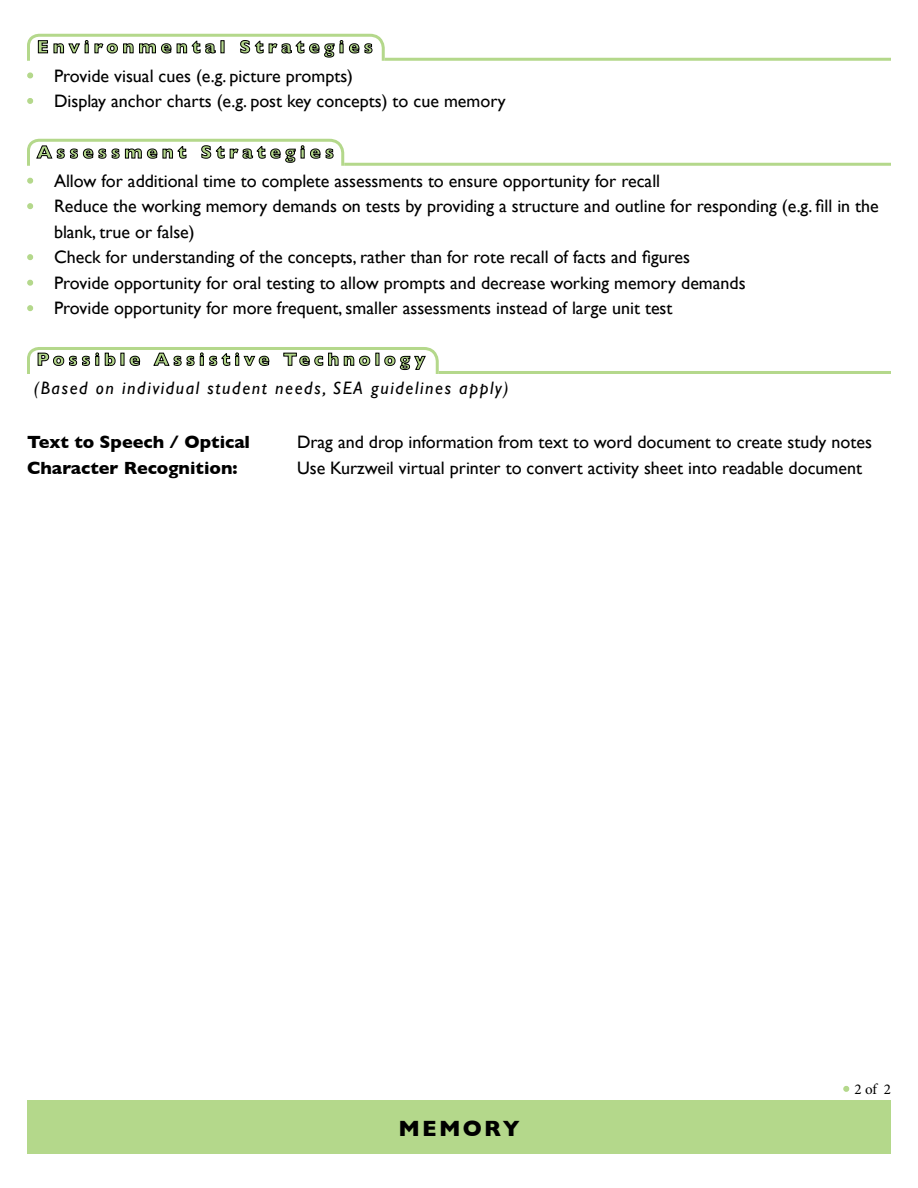
<style>
.page{position:relative;width:918px;height:1188px;background:#fff}
.page>*{position:absolute;margin:0;border:0;box-sizing:border-box;transform-origin:0 0}
.t1{font:700 22.5px "Gill Sans";letter-spacing:.1em;color:#000}
.BODY_TEXT{font:18px/25.5px "Gill Sans";color:#000}
.t2{font:700 18px "Gill Sans";letter-spacing:.25em;color:#b4d88b}
.t3{font:italic 18px "Gill Sans";letter-spacing:.09em;color:#000}
.BODY_TEXT-2{font:700 18px "Gill Sans";color:#000}
.t4{font:15px "Minion Pro";color:#000}
.s1{color:#b4d88b}
.s2{font-family:"Gill Sans";font-size:18px;color:#b4d88b}
</style>
<div class="page">
<div style="left:27px;top:1100px;width:864px;height:54px;background:#b4d88b"></div>
<svg style="left:27px;top:72px;width:7px;height:7px"></svg>
<svg style="left:27px;top:98px;width:7px;height:6px"></svg>
<svg style="left:27px;top:177px;width:7px;height:7px"></svg>
<svg style="left:27px;top:203px;width:7px;height:7px"></svg>
<svg style="left:27px;top:254px;width:7px;height:7px"></svg>
<svg style="left:27px;top:279px;width:7px;height:7px"></svg>
<svg style="left:27px;top:305px;width:7px;height:7px"></svg>
<svg style="left:27px;top:347px;width:412px;height:27px"></svg>
<hr style="left:439px;top:371px;width:452px;height:3px;background:#b4d88b">
<svg style="left:27px;top:33px;width:359px;height:28px"></svg>
<hr style="left:385px;top:58px;width:506px;height:3px;background:#b4d88b">
<svg style="left:27px;top:138px;width:319px;height:28px"></svg>
<hr style="left:344px;top:163px;width:547px;height:3px;background:#b4d88b">
<svg style="left:843px;top:1085px;width:7px;height:7px"></svg>
<p class="t2" style="left:37px;top:32px;width:337px">Environmental Strategies</p>
<p class="BODY_TEXT" style="left:27px;top:63px;width:328px"><span class="s1">•</span> Provide visual cues (e.g. picture prompts)</p>
<p class="BODY_TEXT" style="left:27px;top:88px;width:480px"><span class="s1">•</span> Display anchor charts (e.g. post key concepts) to cue memory</p>
<p class="t2" style="left:37px;top:138px;width:298px">Assessment Strategies</p>
<p class="BODY_TEXT" style="left:27px;top:168px;width:635px"><span class="s1">•</span> Allow for additional time to complete assessments to ensure opportunity for recall</p>
<p class="BODY_TEXT" style="left:54px;top:193px;width:826px;text-indent:-27px"><span class="s1">•</span> Reduce the working memory demands on tests by providing a structure and outline for responding (e.g. fill in the blank, true or false)</p>
<p class="BODY_TEXT" style="left:27px;top:244px;width:664px"><span class="s1">•</span> Check for understanding of the concepts, rather than for rote recall of facts and figures</p>
<p class="BODY_TEXT" style="left:27px;top:270px;width:720px"><span class="s1">•</span> Provide opportunity for oral testing to allow prompts and decrease working memory demands</p>
<p class="BODY_TEXT" style="left:27px;top:295px;width:647px"><span class="s1">•</span> Provide opportunity for more frequent, smaller assessments instead of large unit test</p>
<p class="t2" style="left:37px;top:345px;width:390px">Possible Assistive Technology</p>
<p class="t3" style="left:34px;top:378px;width:476px">(Based on individual student needs, SEA guidelines apply)</p>
<p class="BODY_TEXT-2" style="left:27px;top:428px;width:225px">Text to Speech / Optical</p>
<p class="BODY_TEXT" style="left:297px;top:429px;width:576px">Drag and drop information from text to word document to create study notes</p>
<p class="BODY_TEXT-2" style="left:27px;top:453px;width:212px">Character Recognition:</p>
<p class="BODY_TEXT" style="left:297px;top:455px;width:567px">Use Kurzweil virtual printer to convert activity sheet into readable document</p>
<p class="t1" style="left:398px;top:1110px;width:123px">MEMORY</p>
<p class="t4" style="left:843px;top:1079px;width:49px"><span class="s2">•</span> 2 of 2</p>
</div>
